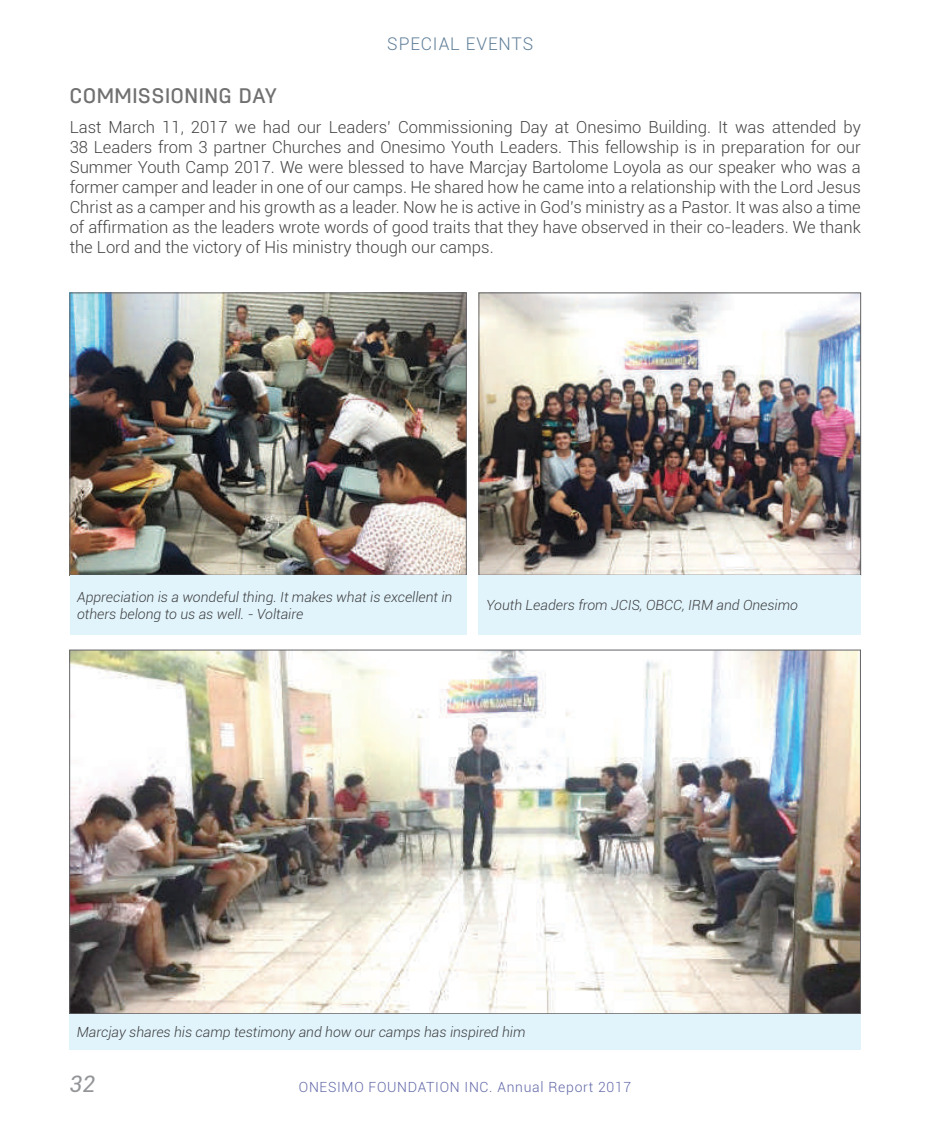
<style>
.page{position:relative;width:945px;height:1134px;background:#fff}
.page>*{position:absolute;margin:0;border:0;box-sizing:border-box;transform-origin:0 0}
.t1{font:italic 22.75px "Roboto";color:#939598}
.t2{font:500 21px "Antartida";letter-spacing:.05em;color:#707070}
.t3{font:300 17.5px "Roboto";color:#607f99}
.t4{font:300 16.62px/19.9px "Roboto";color:#434343;text-align:justify}
.t5{font:italic 300 14px/16.8px "Roboto";color:#3e3e3f}
.t6{font:300 14px "Roboto";letter-spacing:.05em;color:#6168a7}
</style>
<div class="page">
<img style="left:72px;top:295px;width:393px;height:278px">
<div style="left:70px;top:293px;width:397px;height:282px;border:1px solid #636366"></div>
<img style="left:71px;top:652px;width:788px;height:360px">
<img style="left:481px;top:295px;width:378px;height:278px">
<div style="left:479px;top:293px;width:382px;height:282px;border:1px solid #636366"></div>
<div style="left:70px;top:575px;width:397px;height:59px;background:#e1f4fc"></div>
<div style="left:69px;top:1014px;width:792px;height:35px;background:#e1f4fc"></div>
<div style="left:479px;top:575px;width:382px;height:59px;background:#e1f4fc"></div>
<p class="t3" style="left:387px;top:31px;width:12px">special</p>
<p class="t3" style="left:466px;top:31px;width:12px">events</p>
<p class="t2" style="left:70px;top:84px;width:209px">COMMISSIONING Day</p>
<p class="t4" style="left:70px;top:117px;width:793px">Last March 11, 2017 we had our Leaders’ Commissioning Day at Onesimo Building. It was attended by 38 Leaders from 3 partner Churches and Onesimo Youth Leaders. This fellowship is in preparation for our Summer Youth Camp 2017. We were blessed to have Marcjay Bartolome Loyola as our speaker who was a former camper and leader in one of our camps. He shared how he came into a relationship with the Lord Jesus Christ as a camper and his growth as a leader. Now he is active in God’s ministry as a Pastor. It was also a time of affirmation as the leaders wrote words of good traits that they have observed in their co-leaders. We thank the Lord and the victory of H is ministry though our camps.</p>
<p class="t5" style="left:77px;top:588px;width:377px">Appreciation is a wondeful thing. It makes what is excellent in others belong to us as well. - Voltaire</p>
<p class="t5" style="left:486px;top:596px;width:313px">Youth Leaders from JCIS, OBCC, IRM and Onesimo</p>
<p class="t5" style="left:77px;top:1023px;width:450px">Marcjay shares his camp testimony and how our camps has inspired him</p>
<h1 class="t1" style="left:69px;top:1068px;width:27px">32</h1>
<p class="t6" style="left:299px;top:1078px;width:334px">ONESIMO FOUNDATION INC. Annual Report 2017</p>
</div>
